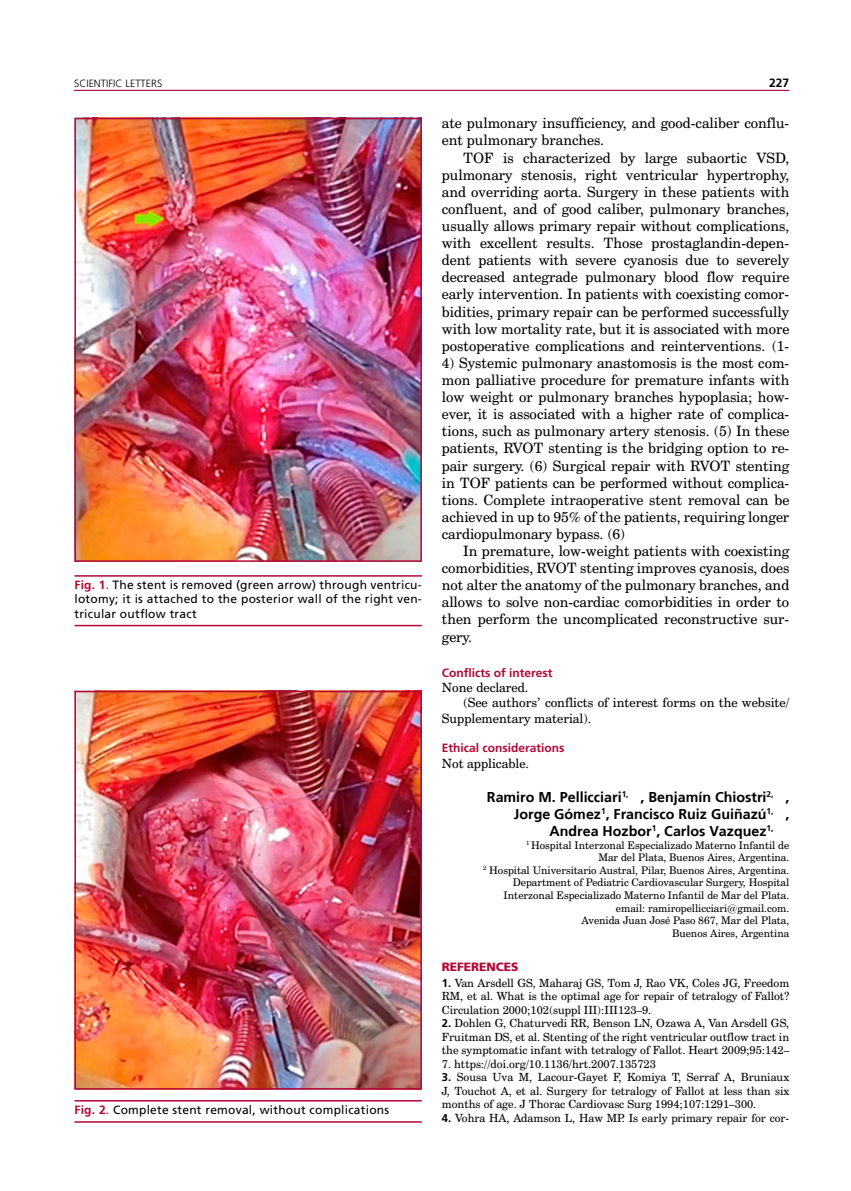
<style>
.page{position:relative;width:851px;height:1191px;background:#fff}
.page>*{position:absolute;margin:0;border:0;box-sizing:border-box;transform-origin:0 0}
.t1{font:14.25px/17.1px "Century Schoolbook BT";color:#000;text-align:justify}
.t2{font:700 14.25px/17.1px "Frutiger";color:#000;text-align:right}
.t3{font:12.75px "Century Schoolbook BT";color:#000}
.t4{font:12px/14.4px "Frutiger LT Std";letter-spacing:.02em;color:#000;text-align:justify}
.t5{font:700 12px "Frutiger LT Std";color:#b30838}
.t6{font:900 12px "Frutiger LT Std";color:#b30838}
.t7{font:700 12px "Frutiger LT Std";color:#000}
.t8{font:11.25px/13.5px "Century Schoolbook BT";color:#000;text-align:justify}
.t9{font:10.5px/12.6px "Century Schoolbook BT";color:#000;text-align:right}
.t10{font:300 10.5px "Frutiger LT Std";color:#000}
.s1{color:#fff}
.s2{font-family:"Frutiger LT Std";font-weight:700}
.s3{font-weight:700;color:#b30838}
.s4{color:#b30838}
</style>
<div class="page">
<hr style="left:74px;top:90px;width:715px;height:1px;background:#b30838">
<img style="left:77px;top:121px;width:342px;height:438px">
<img style="left:77px;top:694px;width:342px;height:392px">
<hr style="left:74px;top:625px;width:348px;height:1px;background:#b30838">
<hr style="left:74px;top:1121px;width:348px;height:1px;background:#b30838">
<hr style="left:74px;top:575px;width:348px;height:1px;background:#b30838">
<hr style="left:74px;top:1100px;width:348px;height:1px;background:#b30838">
<div style="left:74px;top:118px;width:348px;height:444px;border:2px solid #b30838"></div>
<div style="left:74px;top:691px;width:348px;height:398px;border:2px solid #b30838"></div>
<p class="t10" style="left:74px;top:77px;width:90px">SCIENTIFIC LETTERS</p>
<p class="t7" style="left:769px;top:75px;width:22px">227</p>
<p class="t1" style="left:442px;top:115px;width:349px">ate pulmonary insufficiency, and good-caliber conflu&shy;ent pulmonary branches.</p>
<p class="t1" style="left:442px;top:149px;width:349px;text-indent:21px">TOF is characterized by large subaortic VSD, pulmonary stenosis, right ventricular hypertrophy, and overriding aorta. Surgery in these patients with confluent, and of good caliber, pulmonary branches, usually allows primary repair without complications, with excellent results. Those prostaglandin-depen&shy;dent patients with severe cyanosis due to severely decreased antegrade pulmonary blood flow require early intervention. In patients with coexisting comor&shy;bidities, primary repair can be performed successfully with low mortality rate, but it is associated with more postoperative complications and reinterventions. (1-</p>
<p class="t1" style="left:442px;top:354px;width:349px">4) Systemic pulmonary anastomosis is the most com&shy;mon palliative procedure for premature infants with low weight or pulmonary branches hypoplasia; how&shy;ever, it is associated with a higher rate of complica&shy;tions, such as pulmonary artery stenosis. (5) In these patients, RVOT stenting is the bridging option to re&shy;pair surgery. (6) Surgical repair with RVOT stenting in TOF patients can be performed without complica&shy;tions. Complete intraoperative stent removal can be achieved in up to 95% of the patients, requiring longer cardiopulmonary bypass. (6)</p>
<p class="t1" style="left:442px;top:542px;width:349px;text-indent:21px">In premature, low-weight patients with coexisting comorbidities, RVOT stenting improves cyanosis, does not alter the anatomy of the pulmonary branches, and allows to solve non-cardiac comorbidities in order to then perform the uncomplicated reconstructive sur&shy;gery.</p>
<p class="t5" style="left:442px;top:665px;width:112px">Conflicts of interest</p>
<p class="t3" style="left:442px;top:679px;width:88px">None declared.</p>
<p class="t3" style="left:463px;top:695px;width:327px">(See authors’ conflicts of interest forms on the website/</p>
<p class="t3" style="left:442px;top:710px;width:151px">Supplementary material).</p>
<p class="t5" style="left:442px;top:741px;width:124px">Ethical considerations</p>
<p class="t3" style="left:442px;top:755px;width:89px">Not applicable.</p>
<p class="t2" style="left:487px;top:788px;width:304px">Ramiro M. Pellicciari<sup>1,</sup> , Benjamín Chiostri<sup>2,</sup> ,<br>Jorge Gómez<sup>1</sup>, Francisco Ruiz Guiñazú<sup>1,</sup> ,<br>Andrea Hozbor<sup>1</sup>, Carlos Vazquez<sup>1,</sup> <span class="s1">1</span></p>
<p class="t9" style="left:483px;top:838px;width:308px"><sup>1</sup> Hospital Interzonal Especializado Materno Infantil de<br>Mar del Plata, Buenos Aires, Argentina.<br><sup>2</sup> Hospital Universitario Austral, Pilar, Buenos Aires, Argentina.<br>Department of Pediatric Cardiovascular Surgery, Hospital Interzonal Especializado Materno Infantil de Mar del Plata. email: ramiropellicciari@gmail.com.<br>Avenida Juan José Paso 867, Mar del Plata,<br>Buenos Aires, Argentina</p>
<p class="t6" style="left:442px;top:959px;width:78px">REFERENCES</p>
<p class="t8" style="left:442px;top:975px;width:349px"><span class="s2">1.</span> Van Arsdell GS, Maharaj GS, Tom J, Rao VK, Coles JG, Freedom RM, et al. What is the optimal age for repair of tetralogy of Fallot?<br>Circulation 2000;102(suppl III):III123–9.</p>
<p class="t8" style="left:442px;top:1016px;width:349px"><span class="s2">2.</span> Dohlen G, Chaturvedi RR, Benson LN, Ozawa A, Van Arsdell GS, Fruitman DS, et al. Stenting of the right ventricular outflow tract in the symptomatic infant with tetralogy of Fallot. Heart 2009;95:142–</p>
<p class="t8" style="left:442px;top:1056px;width:215px">7. https://doi.org/10.1136/hrt.2007.135723</p>
<p class="t8" style="left:442px;top:1070px;width:349px"><span class="s2">3.</span> Sousa Uva M, Lacour-Gayet F, Komiya T, Serraf A, Bruniaux J, Touchot A, et al. Surgery for tetralogy of Fallot at less than six months of age. J Thorac Cardiovasc Surg 1994;107:1291–300.</p>
<p class="t8" style="left:442px;top:1110px;width:349px"><span class="s2">4.</span> Vohra HA, Adamson L, Haw MP. Is early primary repair for cor-</p>
<p class="t4" style="left:74px;top:577px;width:349px"><span class="s3">Fig. 1</span><span class="s4">.</span> The stent is removed (green arrow) through ventricu&shy;lotomy; it is attached to the posterior wall of the right ven&shy;tricular outflow tract</p>
<p class="t4" style="left:74px;top:1102px;width:316px"><span class="s3">Fig. 2</span><span class="s4">.</span> Complete stent removal, without complications</p>
</div>
